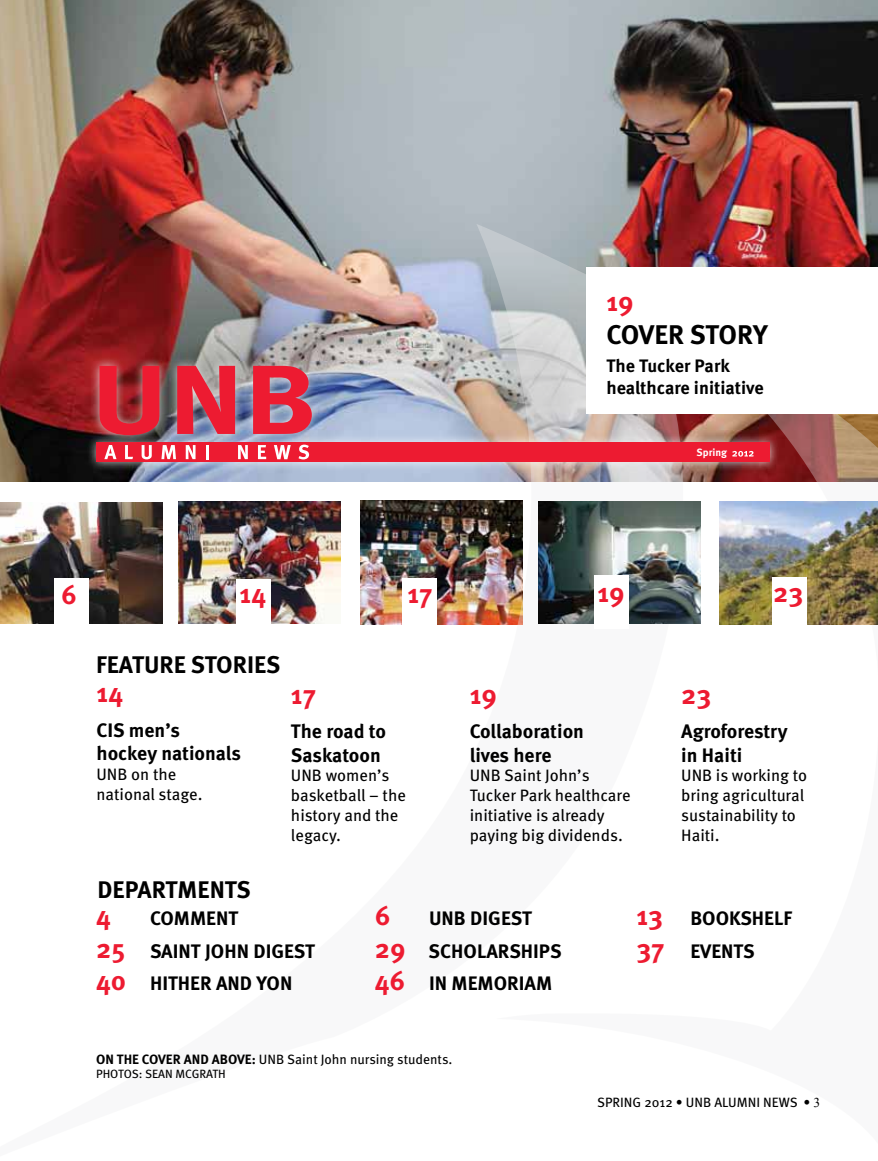
<style>
.page{position:relative;width:878px;height:1161px;background:#fff}
.page>*{position:absolute;margin:0;border:0;box-sizing:border-box;transform-origin:0 0}
.t1{font:700 27px "Meta OT";color:#ed1b31}
.t2{font:700 27px "Meta OT";letter-spacing:-.005em;color:#000}
.t3{font:700 24px "Meta OT";color:#000}
.t4{font:700 19.5px/23.4px "Meta OT";color:#000}
.t5{font:700 18px/21.6px "Meta OT";color:#000}
.t6{font:16.5px/19.8px "Meta OT";color:#000}
.t7{font:13.5px "Meta OT";color:#000}
.t8{font:12px "Meta OT";color:#000}
.t9{font:700 10.5px "Meta OT";color:#fff}
.s1{font-size:27px;color:#ed1b31}
.s2{font-weight:700}
.s3{font-family:"Times New Roman"}
</style>
<div class="page">
<img style="left:0;top:0;width:878px;height:224px">
<img style="left:0;top:224px;width:878px;height:401px">
<div style="left:587px;top:268px;width:291px;height:146px;background:#fff"></div>
<div style="left:402px;top:578px;width:35px;height:50px;background:#fff"></div>
<div style="left:54px;top:578px;width:35px;height:58px;background:#fff"></div>
<div style="left:236px;top:579px;width:35px;height:53px;background:#fff"></div>
<div style="left:86px;top:433px;width:693px;height:39px;background:#fff;opacity:.75"></div>
<div style="left:96px;top:442px;width:674px;height:20px;background:#ed1b31"></div>
<svg style="left:104px;top:446px;width:12px;height:13px"></svg>
<svg style="left:125px;top:446px;width:8px;height:13px"></svg>
<svg style="left:142px;top:446px;width:10px;height:13px"></svg>
<svg style="left:161px;top:445px;width:15px;height:14px"></svg>
<svg style="left:186px;top:445px;width:9px;height:14px"></svg>
<hr style="left:206px;top:445px;width:3px;height:14px;background:#fff">
<svg style="left:238px;top:445px;width:10px;height:14px"></svg>
<svg style="left:258px;top:445px;width:8px;height:14px"></svg>
<svg style="left:274px;top:445px;width:17px;height:14px"></svg>
<svg style="left:298px;top:445px;width:11px;height:14px"></svg>
<svg style="left:732px;top:451px;width:21px;height:6px"></svg>
<div style="left:90px;top:356px;width:79px;height:89px;background:#fff;opacity:.75"></div>
<svg style="left:99px;top:366px;width:60px;height:69px;background:#c72533"></svg>
<div style="left:167px;top:356px;width:77px;height:87px;background:#fff;opacity:.75"></div>
<svg style="left:177px;top:366px;width:58px;height:68px;background:#d43c50"></svg>
<div style="left:247px;top:360px;width:75px;height:85px;background:#ed1b31"></div>
<div style="left:243px;top:356px;width:78px;height:87px;background:#fff;opacity:.75"></div>
<svg style="left:253px;top:366px;width:59px;height:68px"></svg>
<img style="left:539px;top:501px;width:162px;height:122px">
<div style="left:593px;top:576px;width:35px;height:53px;background:#fff"></div>
<img style="left:719px;top:501px;width:159px;height:124px">
<div style="left:771px;top:577px;width:35px;height:50px;background:#fff"></div>
<h1 class="t1" style="left:606px;top:285px;width:29px">19</h1>
<h1 class="t2" style="left:606px;top:317px;width:163px">COVER STORY</h1>
<p class="t5" style="left:606px;top:355px;width:159px">The Tucker Park healthcare initiative</p>
<p class="t9" style="left:696px;top:446px;width:32px">Spring</p>
<h1 class="t1" style="left:61px;top:578px;width:17px">6</h1>
<h1 class="t1" style="left:239px;top:577px;width:28px">14</h1>
<h1 class="t1" style="left:407px;top:576px;width:27px">17</h1>
<h1 class="t1" style="left:597px;top:576px;width:29px">19</h1>
<h1 class="t1" style="left:773px;top:576px;width:32px">23</h1>
<h2 class="t3" style="left:96px;top:650px;width:186px">FEATURE STORIES</h2>
<h1 class="t1" style="left:96px;top:676px;width:28px">14</h1>
<p class="t4" style="left:96px;top:718px;width:146px">CIS men’s hockey nationals</p>
<p class="t6" style="left:96px;top:764px;width:108px">UNB on the national stage.</p>
<h1 class="t1" style="left:291px;top:677px;width:27px">17</h1>
<p class="t4" style="left:291px;top:720px;width:97px">The road to<br>Saskatoon</p>
<p class="t6" style="left:291px;top:766px;width:116px">UNB women’s basketball – the history and the legacy.</p>
<h1 class="t1" style="left:469px;top:677px;width:29px">19</h1>
<p class="t4" style="left:469px;top:720px;width:116px">Collaboration lives here</p>
<p class="t6" style="left:469px;top:766px;width:162px">UNB Saint John’s<br>Tucker Park healthcare initiative is already paying big dividends.</p>
<h1 class="t1" style="left:681px;top:677px;width:32px">23</h1>
<p class="t4" style="left:681px;top:720px;width:108px">Agroforestry in Haiti</p>
<p class="t6" style="left:681px;top:766px;width:127px">UNB is working to bring agricultural sustainability to<br>Haiti.</p>
<h2 class="t3" style="left:97px;top:874px;width:155px">DEPARTMENTS</h2>
<h1 class="t1" style="left:96px;top:899px;width:16px">4</h1>
<p class="t4" style="left:150px;top:907px;width:90px">COMMENT</p>
<h1 class="t1" style="left:375px;top:899px;width:17px">6</h1>
<p class="t4" style="left:429px;top:907px;width:104px">UNB DIGEST</p>
<p class="t4" style="left:636px;top:907px;width:157px"><span class="s1">13</span> BOOKSHELF</p>
<p class="t4" style="left:96px;top:939px;width:220px"><span class="s1">25</span> SAINT JOHN DIGEST</p>
<p class="t4" style="left:375px;top:939px;width:188px"><span class="s1">29</span> SCHOLARSHIPS</p>
<p class="t4" style="left:636px;top:939px;width:120px"><span class="s1">37</span> EVENTS</p>
<p class="t4" style="left:96px;top:972px;width:198px"><span class="s1">40</span> HITHER AND YON</p>
<p class="t4" style="left:375px;top:972px;width:179px"><span class="s1">46</span> IN MEMORIAM</p>
<p class="t7" style="left:96px;top:1051px;width:358px"><span class="s2">ON THE COVER AND ABOVE:</span> UNB Saint John nursing students.</p>
<p class="t8" style="left:96px;top:1067px;width:131px">PHOTOS: SEAN MCGRATH</p>
<p class="t7" style="left:597px;top:1094px;width:224px">SPRING 2012 • UNB ALUMNI NEWS • <span class="s3">3</span></p>
</div>
